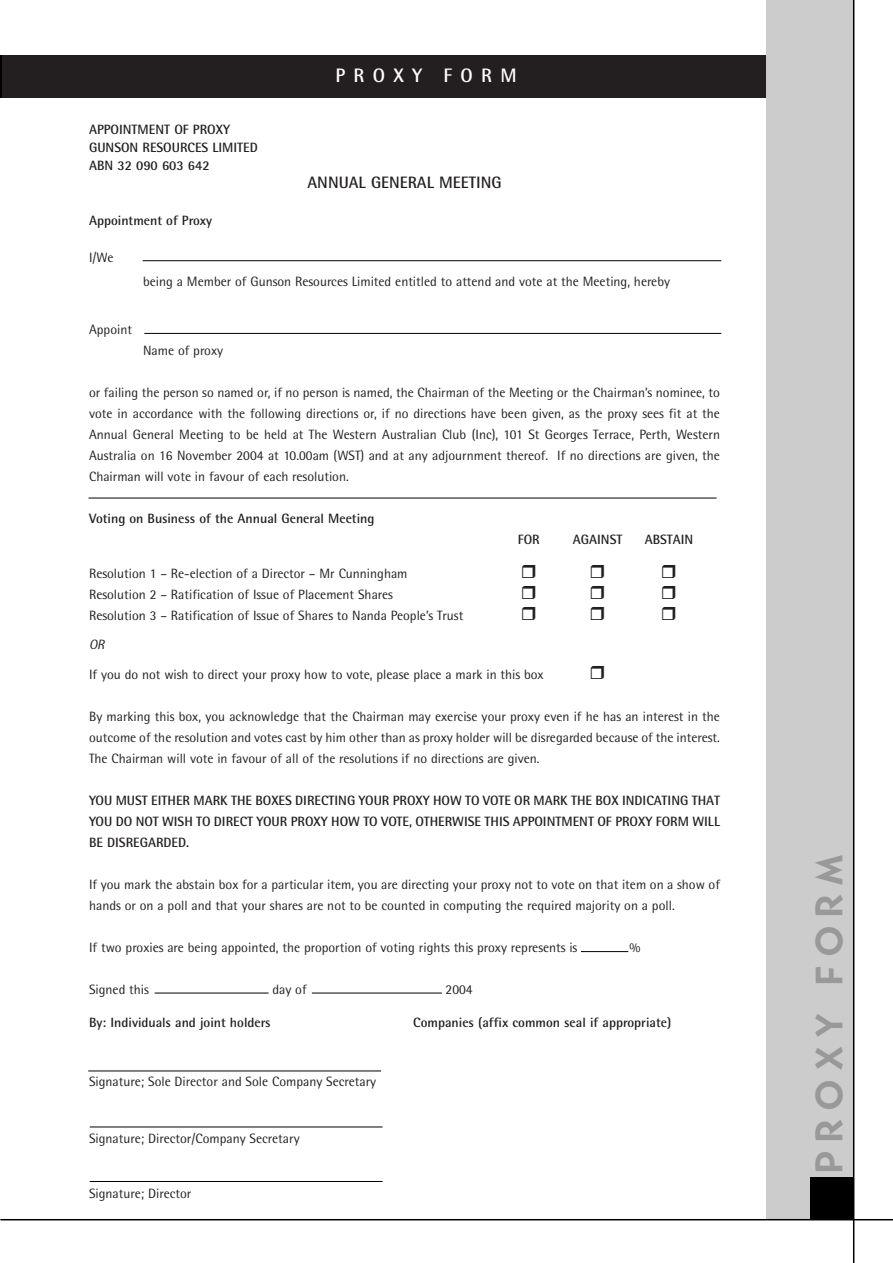
<style>
.page{position:relative;width:893px;height:1263px;background:#fff}
.page>*{position:absolute;margin:0;border:0;box-sizing:border-box;transform-origin:0 0}
.t1{font:37.5px "Cg Bernhardt Md";letter-spacing:.255em;color:#999}
.t2{font:700 19.5px "Rotis Semi Sans";letter-spacing:.43em;color:#fff}
.t3{font:700 16.5px "Rotis Semi Sans";color:#231f20}
.t4{font:13.5px/21px "Rotis Semi Sans";color:#231f20;text-align:justify}
.t5{font:700 13.5px/18px "Rotis Semi Sans";color:#231f20}
.t6{font:italic 13.5px "Rotis Semi Sans";color:#231f20}
</style>
<div class="page">
<div style="left:2px;top:55px;width:850px;height:43px;background:#231f20"></div>
<hr style="left:0;top:55px;width:2px;height:43px;background:#000">
<div style="left:765px;top:1px;width:88px;height:1219px;background:#ccc"></div>
<div style="left:810px;top:1177px;width:42px;height:43px;background:#000"></div>
<hr style="left:1px;top:1219px;width:891px;height:1px;background:#000">
<hr style="left:852px;top:0;width:2px;height:1263px;background:#000">
<hr style="left:143px;top:260px;width:578px;height:1px;background:#000">
<hr style="left:144px;top:333px;width:577px;height:1px;background:#000">
<hr style="left:88px;top:498px;width:628px;height:1px;background:#000">
<hr style="left:581px;top:951px;width:47px;height:1px;background:#000">
<hr style="left:155px;top:993px;width:113px;height:1px;background:#000">
<hr style="left:88px;top:1071px;width:293px;height:1px;background:#000">
<hr style="left:90px;top:1127px;width:292px;height:1px;background:#000">
<hr style="left:90px;top:1181px;width:292px;height:1px;background:#000">
<hr style="left:312px;top:993px;width:130px;height:1px;background:#000">
<p class="t5" style="left:89px;top:122px;width:170px">APPOINTMENT OF PROXY<br>GUNSON RESOURCES LIMITED<br>ABN 32 090 603 642</p>
<h2 class="t2" style="left:335px;top:69px;width:183px">PROXY FORM</h2>
<p class="t3" style="left:307px;top:177px;width:195px">ANNUAL GENERAL MEETING</p>
<p class="t5" style="left:89px;top:213px;width:125px">Appointment of Proxy</p>
<p class="t4" style="left:89px;top:248px;width:26px">I/We</p>
<p class="t4" style="left:143px;top:272px;width:528px">being a Member of Gunson Resources Limited entitled to attend and vote at the Meeting, hereby</p>
<p class="t4" style="left:89px;top:320px;width:44px">Appoint</p>
<p class="t4" style="left:143px;top:341px;width:82px">Name of proxy</p>
<p class="t4" style="left:89px;top:383px;width:632px">or failing the person so named or, if no person is named, the Chairman of the Meeting or the Chairman’s nominee, to vote in accordance with the following directions or, if no directions have been given, as the proxy sees fit at the Annual General Meeting to be held at The Western Australian Club (Inc), 101 St Georges Terrace, Perth, Western Australia on 16 November 2004 at 10.00am (WST) and at any adjournment thereof. If no directions are given, the Chairman will vote in favour of each resolution.</p>
<p class="t5" style="left:89px;top:511px;width:287px">Voting on Business of the Annual General Meeting</p>
<p class="t5" style="left:517px;top:532px;width:24px">FOR</p>
<p class="t5" style="left:573px;top:532px;width:51px">AGAINST</p>
<p class="t5" style="left:644px;top:532px;width:50px">ABSTAIN</p>
<p class="t4" style="left:89px;top:564px;width:376px;text-align:left">Resolution 1 – Re-election of a Director – Mr Cunningham<br>Resolution 2 – Ratification of Issue of Placement Shares<br>Resolution 3 – Ratification of Issue of Shares to Nanda People’s Trust</p>
<p class="t6" style="left:89px;top:640px;width:17px">OR</p>
<p class="t4" style="left:89px;top:665px;width:456px">If you do not wish to direct your proxy how to vote, please place a mark in this box</p>
<p class="t4" style="left:89px;top:707px;width:632px">By marking this box, you acknowledge that the Chairman may exercise your proxy even if he has an interest in the outcome of the resolution and votes cast by him other than as proxy holder will be disregarded because of the interest.<br>The Chairman will vote in favour of all of the resolutions if no directions are given.</p>
<p class="t5" style="left:89px;top:791px;width:632px;line-height:21px;text-align:justify">YOU MUST EITHER MARK THE BOXES DIRECTING YOUR PROXY HOW TO VOTE OR MARK THE BOX INDICATING THAT YOU DO NOT WISH TO DIRECT YOUR PROXY HOW TO VOTE, OTHERWISE THIS APPOINTMENT OF PROXY FORM WILL BE DISREGARDED.</p>
<p class="t4" style="left:89px;top:875px;width:632px">If you mark the abstain box for a particular item, you are directing your proxy not to vote on that item on a show of hands or on a poll and that your shares are not to be counted in computing the required majority on a poll.</p>
<p class="t4" style="left:89px;top:938px;width:490px">If two proxies are being appointed, the proportion of voting rights this proxy represents is</p>
<p class="t4" style="left:629px;top:938px;width:13px">%</p>
<p class="t4" style="left:89px;top:980px;width:61px">Signed this</p>
<p class="t4" style="left:272px;top:980px;width:36px">day of</p>
<p class="t4" style="left:445px;top:980px;width:29px">2004</p>
<p class="t5" style="left:89px;top:1015px;width:183px">By: Individuals and joint holders</p>
<p class="t5" style="left:413px;top:1015px;width:259px">Companies (affix common seal if appropriate)</p>
<p class="t4" style="left:89px;top:1072px;width:289px">Signature; Sole Director and Sole Company Secretary</p>
<p class="t4" style="left:89px;top:1129px;width:212px">Signature; Director/Company Secretary</p>
<p class="t4" style="left:89px;top:1185px;width:104px">Signature; Director</p>
<h1 class="t1" style="left:815px;top:1173px;width:319px;rotate:-90deg">PROXY FORM</h1>
</div>
